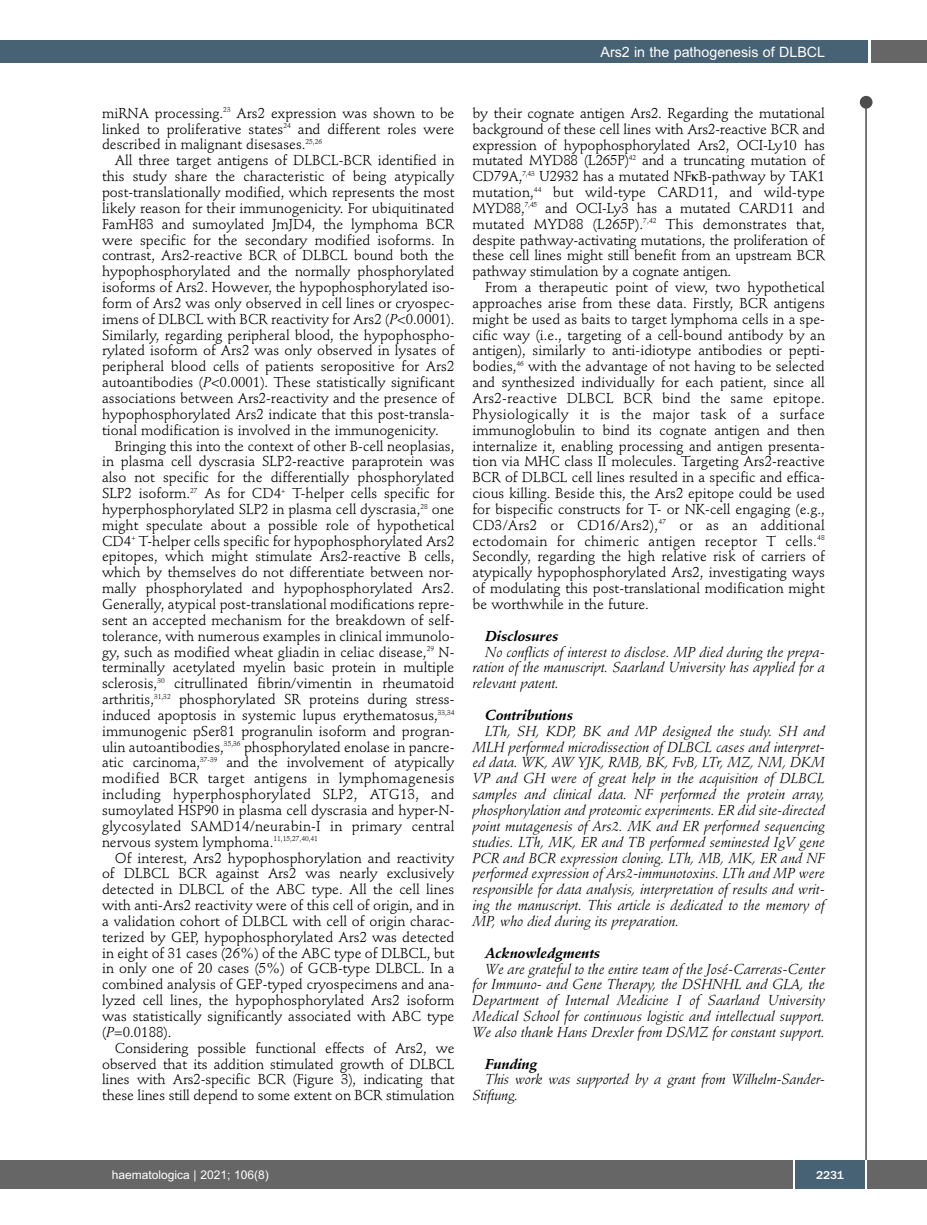
<style>
.page{position:relative;width:927px;height:1225px;background:#fff}
.page>*{position:absolute;margin:0;border:0;box-sizing:border-box;transform-origin:0 0}
.t1{font:14.25px/15.9px "Stempel Schneidler";color:#000;text-align:justify}
.t2{font:italic 14.25px/15.9px "Stempel Schneidler";color:#000;text-align:justify}
.t3{font:italic 700 14.25px "Stempel Schneidler";color:#000}
.t4{font:14.25px "Arial";color:#fff}
.t5{font:12px "Arial";color:#fff}
.t6{font:500 12px "Franklin Gothic";color:#fff}
.s1{font-style:italic}
</style>
<div class="page">
<div style="left:860px;top:96px;width:12px;height:13px;background:#4d4d4d;border-radius:50%"></div>
<hr style="left:865px;top:98px;width:2px;height:1062px;background:#4d4d4d">
<div style="left:871px;top:40px;width:56px;height:22px;background:#666"></div>
<div style="left:18px;top:40px;width:849px;height:22px;background:#466274"></div>
<div style="left:17px;top:1160px;width:910px;height:28px;background:#666"></div>
<div style="left:795px;top:1160px;width:70px;height:28px;background:#466274"></div>
<hr style="left:793px;top:1160px;width:2px;height:28px;background:#fff">
<hr style="left:865px;top:1160px;width:2px;height:28px;background:#fff">
<div style="left:0;top:40px;width:19px;height:22px;background:#466274"></div>
<div style="left:0;top:1160px;width:18px;height:28px;background:#666"></div>
<p class="t4" style="left:600px;top:44px;width:226px">Ars2 in the pathogenesis of DLBCL</p>
<p class="t1" style="left:102px;top:106px;width:354px">miRNA processing.<sup>23</sup> Ars2 expression was shown to be linked to proliferative states<sup>24</sup> and different roles were described in malignant disesases.<sup>25,26</sup></p>
<p class="t1" style="left:102px;top:154px;width:354px;text-indent:13px">All three target antigens of DLBCL-BCR identified in this study share the characteristic of being atypically post-translationally modified, which represents the most likely reason for their immunogenicity. For ubiquitinated FamH83 and sumoylated JmJD4, the lymphoma BCR were specific for the secondary modified isoforms. In contrast, Ars2-reactive BCR of DLBCL bound both the hypophosphorylated and the normally phosphorylated isoforms of Ars2. However, the hypophosphorylated iso&shy;form of Ars2 was only observed in cell lines or cryospec&shy;imens of DLBCL with BCR reactivity for Ars2 (<span class="s1">P</span>&lt;0.0001).<br>Similarly, regarding peripheral blood, the hypophospho&shy;rylated isoform of Ars2 was only observed in lysates of peripheral blood cells of patients seropositive for Ars2 autoantibodies (<span class="s1">P</span>&lt;0.0001). These statistically significant associations between Ars2-reactivity and the presence of hypophosphorylated Ars2 indicate that this post-transla&shy;tional modification is involved in the immunogenicity.</p>
<p class="t1" style="left:102px;top:439px;width:354px;text-indent:13px">Bringing this into the context of other B-cell neoplasias, in plasma cell dyscrasia SLP2-reactive paraprotein was also not specific for the differentially phosphorylated SLP2 isoform.<sup>27</sup> As for CD4<sup>+</sup> T-helper cells specific for hyperphosphorylated SLP2 in plasma cell dyscrasia,<sup>28</sup> one might speculate about a possible role of hypothetical CD4<sup>+</sup> T-helper cells specific for hypophosphorylated Ars2 epitopes, which might stimulate Ars2-reactive B cells, which by themselves do not differentiate between nor&shy;mally phosphorylated and hypophosphorylated Ars2.<br>Generally, atypical post-translational modifications repre&shy;sent an accepted mechanism for the breakdown of self&shy;tolerance, with numerous examples in clinical immunolo&shy;gy, such as modified wheat gliadin in celiac disease,<sup>29</sup> N&shy;terminally acetylated myelin basic protein in multiple sclerosis,<sup>30</sup> citrullinated fibrin/vimentin in rheumatoid arthritis,<sup>31,32</sup> phosphorylated SR proteins during stress&shy;induced apoptosis in systemic lupus erythematosus,<sup>33,34 </sup>immunogenic pSer81 progranulin isoform and progran&shy;ulin autoantibodies,<sup>35,36</sup> phosphorylated enolase in pancre&shy;atic carcinoma,<sup>37-39</sup> and the involvement of atypically modified BCR target antigens in lymphomagenesis including hyperphosphorylated SLP2, ATG13, and sumoylated HSP90 in plasma cell dyscrasia and hyper-N&shy;glycosylated SAMD14/neurabin-I in primary central nervous system lymphoma.<sup>11,15,27,40,41</sup></p>
<p class="t1" style="left:102px;top:851px;width:354px;text-indent:13px">Of interest, Ars2 hypophosphorylation and reactivity of DLBCL BCR against Ars2 was nearly exclusively detected in DLBCL of the ABC type. All the cell lines with anti-Ars2 reactivity were of this cell of origin, and in a validation cohort of DLBCL with cell of origin charac&shy;terized by GEP, hypophosphorylated Ars2 was detected in eight of 31 cases (26%) of the ABC type of DLBCL, but in only one of 20 cases (5%) of GCB-type DLBCL. In a combined analysis of GEP-typed cryospecimens and ana&shy;lyzed cell lines, the hypophosphorylated Ars2 isoform was statistically significantly associated with ABC type (<span class="s1">P</span>=0.0188).</p>
<p class="t1" style="left:102px;top:1041px;width:354px;text-indent:13px">Considering possible functional effects of Ars2, we observed that its addition stimulated growth of DLBCL lines with Ars2-specific BCR (Figure 3), indicating that these lines still depend to some extent on BCR stimulation</p>
<p class="t1" style="left:472px;top:106px;width:354px">by their cognate antigen Ars2. Regarding the mutational background of these cell lines with Ars2-reactive BCR and expression of hypophosphorylated Ars2, OCI-Ly10 has mutated MYD88 (L265P)<sup>42</sup> and a truncating mutation of CD79A,<sup>7,43</sup> U2932 has a mutated NF B-pathway by TAK1 mutation,<sup>44</sup> but wild-type CARD11, and wild-type MYD88,<sup>7,45</sup> and OCI-Ly3 has a mutated CARD11 and mutated MYD88 (L265P).<sup>7,42</sup> This demonstrates that, despite pathway-activating mutations, the proliferation of these cell lines might still benefit from an upstream BCR pathway stimulation by a cognate antigen.</p>
<p class="t1" style="left:472px;top:281px;width:354px;text-indent:13px">From a therapeutic point of view, two hypothetical approaches arise from these data. Firstly, BCR antigens might be used as baits to target lymphoma cells in a spe&shy;cific way (i.e., targeting of a cell-bound antibody by an antigen), similarly to anti-idiotype antibodies or pepti&shy;bodies,<sup>46</sup> with the advantage of not having to be selected and synthesized individually for each patient, since all Ars2-reactive DLBCL BCR bind the same epitope.<br>Physiologically it is the major task of a surface immunoglobulin to bind its cognate antigen and then internalize it, enabling processing and antigen presenta&shy;tion via MHC class II molecules. Targeting Ars2-reactive BCR of DLBCL cell lines resulted in a specific and effica&shy;cious killing. Beside this, the Ars2 epitope could be used for bispecific constructs for T- or NK-cell engaging (e.g., CD3/Ars2 or CD16/Ars2),<sup>47</sup> or as an additional ectodomain for chimeric antigen receptor T cells.<sup>48<br></sup>Secondly, regarding the high relative risk of carriers of atypically hypophosphorylated Ars2, investigating ways of modulating this post-translational modification might be worthwhile in the future.</p>
<p class="t3" style="left:485px;top:630px;width:75px">Disclosures</p>
<p class="t2" style="left:472px;top:645px;width:354px;text-indent:13px">No conflicts of interest to disclose. MP died during the prepa&shy;ration of the manuscript. Saarland University has applied for a relevant patent.</p>
<p class="t3" style="left:485px;top:709px;width:89px">Contributions</p>
<p class="t2" style="left:472px;top:724px;width:354px;text-indent:13px">LTh, SH, KDP, BK and MP designed the study. SH and MLH performed microdissection of DLBCL cases and interpret&shy;ed data. WK, AW YJK, RMB, BK, FvB, LTr, MZ, NM, DKM VP and GH were of great help in the acquisition of DLBCL samples and clinical data. NF performed the protein array, phosphorylation and proteomic experiments. ER did site-directed point mutagenesis of Ars2. MK and ER performed sequencing studies. LTh, MK, ER and TB performed seminested IgV gene PCR and BCR expression cloning. LTh, MB, MK, ER and NF performed expression of Ars2-immunotoxins. LTh and MP were responsible for data analysis, interpretation of results and writ&shy;ing the manuscript. This article is dedicated to the memory of MP, who died during its preparation.</p>
<p class="t3" style="left:485px;top:947px;width:117px">Acknowledgments</p>
<p class="t2" style="left:472px;top:962px;width:354px;text-indent:13px">We are grateful to the entire team of the José-Carreras-Center for Immuno- and Gene Therapy, the DSHNHL and GLA, the Department of Internal Medicine I of Saarland University Medical School for continuous logistic and intellectual support.<br>We also thank Hans Drexler from DSMZ for constant support.</p>
<p class="t3" style="left:485px;top:1057px;width:53px">Funding</p>
<p class="t2" style="left:472px;top:1073px;width:354px;text-indent:13px">This work was supported by a grant from Wilhelm-Sander-<br>Stiftung.</p>
<p class="t5" style="left:112px;top:1167px;width:158px">haematologica | 2021; 106(8)</p>
<p class="t6" style="left:816px;top:1167px;width:29px">2231</p>
</div>
